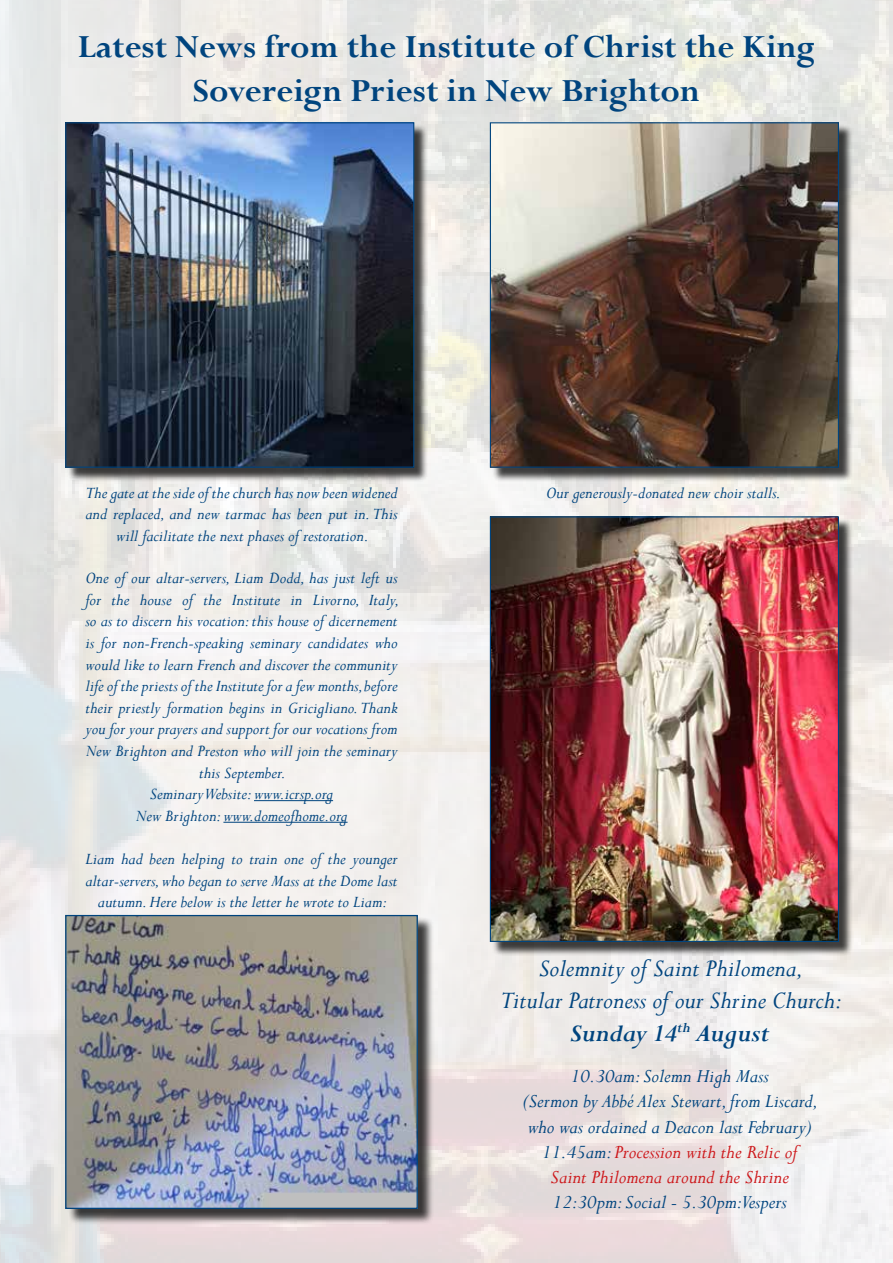
<style>
.page{position:relative;width:893px;height:1263px;background:#fff}
.page>*{position:absolute;margin:0;border:0;box-sizing:border-box;transform-origin:0 0}
.t1{font:700 36px/43.2px "Perpetua";color:#00447e;text-align:center}
.t2{font:italic 27px/32.4px "Perpetua";color:#00447e;text-align:center}
.t3{font:italic 21px/25.2px "Perpetua";color:#00447e;text-align:center}
.t4{font:italic 18px/21.6px "Perpetua";color:#00447e;text-align:center}
.s1{font-weight:700}
.s2{color:#cd171a}
</style>
<div class="page">
<img style="left:0;top:0;width:893px;height:1263px">
<div style="left:67px;top:917px;width:367px;height:308px;background:#000;opacity:.75"></div>
<img style="left:67px;top:917px;width:349px;height:290px">
<div style="left:65px;top:915px;width:353px;height:294px;border:1px solid #00447e"></div>
<hr style="left:254px;top:800px;width:79px;height:1px;background:#00447e">
<hr style="left:223px;top:822px;width:125px;height:1px;background:#00447e">
<div style="left:492px;top:518px;width:361px;height:438px;background:#000;opacity:.75"></div>
<img style="left:492px;top:518px;width:345px;height:422px">
<div style="left:490px;top:516px;width:349px;height:426px;border:1px solid #00447e"></div>
<div style="left:67px;top:124px;width:361px;height:358px;background:#000;opacity:.75"></div>
<img style="left:67px;top:124px;width:345px;height:342px">
<div style="left:65px;top:122px;width:349px;height:346px;border:1px solid #00447e"></div>
<div style="left:492px;top:124px;width:361px;height:358px;background:#000;opacity:.75"></div>
<img style="left:492px;top:124px;width:345px;height:342px">
<div style="left:490px;top:122px;width:349px;height:346px;border:1px solid #00447e"></div>
<h1 class="t1" style="left:78px;top:25px;width:739px">Latest News from the Institute of Christ the King<br>Sovereign Priest in New Brighton</h1>
<p class="t4" style="left:85px;top:481px;width:314px">The gate at the side of the church has now been widened and replaced, and new tarmac has been put in. This will facilitate the next phases of restoration.</p>
<p class="t4" style="left:85px;top:567px;width:315px">One of our altar-servers, Liam Dodd, has just left us for the house of the Institute in Livorno, Italy, so as to discern his vocation: this house of dicernement is for non-French-speaking seminary candidates who would like to learn French and discover the community life of the priests of the Institute for a few months, before their priestly formation begins in Gricigliano. Thank you for your prayers and support for our vocations from New Brighton and Preston who will join the seminary this September.<br>Seminary Website: www.icrsp.org<br>New Brighton: www.domeofhome.org</p>
<p class="t4" style="left:85px;top:847px;width:314px">Liam had been helping to train one of the younger altar-servers, who began to serve Mass at the Dome last autumn. Here below is the letter he wrote to Liam:</p>
<p class="t4" style="left:546px;top:481px;width:236px">Our generously-donated new choir stalls.</p>
<h2 class="t2" style="left:500px;top:951px;width:343px">Solemnity of Saint Philomena,<br>Titular Patroness of our Shrine Church:<br><span class="s1">Sunday 14</span><sup>th</sup> <span class="s1">August</span></h2>
<p class="t3" style="left:523px;top:1063px;width:297px">10.30am: Solemn High Mass<br>(Sermon by Abbé Alex Stewart, from Liscard, who was ordained a Deacon last February)<br>11.45am: <span class="s2">Procession with the Relic of Saint Philomena around the Shrine</span></p>
<p class="t3" style="left:553px;top:1189px;width:235px">12:30pm: Social - 5.30pm:Vespers</p>
</div>
